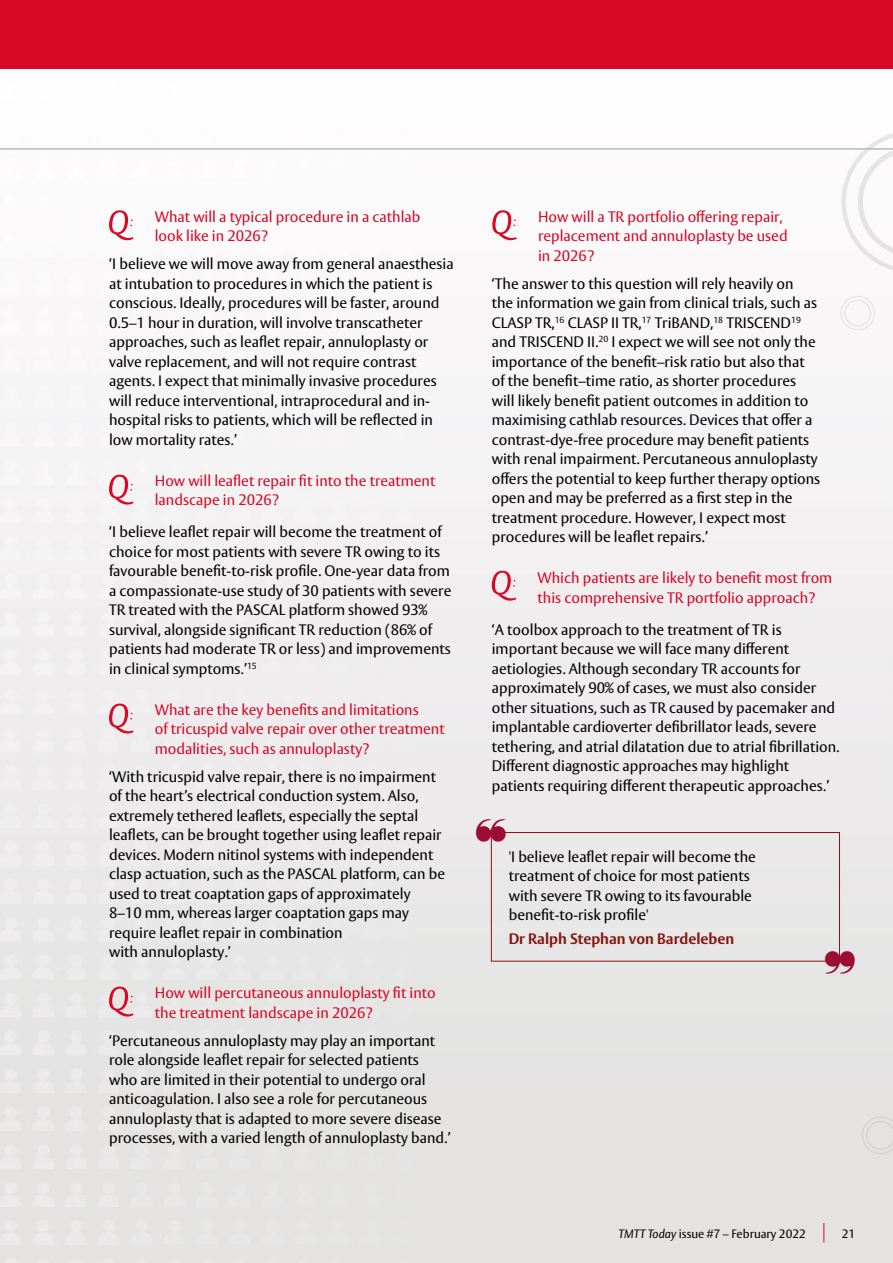
<style>
.page{position:relative;width:893px;height:1263px;background:#fff}
.page>*{position:absolute;margin:0;border:0;box-sizing:border-box;transform-origin:0 0}
.t1{font:15px/19.5px "Vesta Pro";color:#000}
.t2{font:15px/19.5px "Vesta Pro";color:#d70926}
.t3{font:700 15px "Vesta Pro";color:#85150f}
.t4{font:12px "Vesta Pro";color:#000}
.s1{font-style:italic}
</style>
<div class="page">
<img style="left:0;top:68px;width:893px;height:1195px">
<div style="left:0;top:0;width:893px;height:68px;background:#d70926"></div>
<div style="left:840px;top:296px;width:35px;height:34px;border:1px solid #898c8a;border-radius:50%"></div>
<div style="left:844px;top:300px;width:27px;height:26px;border:1px solid #898c8a;border-radius:50%"></div>
<svg style="left:841px;top:130px;width:52px;height:143px"></svg>
<svg style="left:862px;top:1116px;width:31px;height:38px"></svg>
<svg style="left:109px;top:210px;width:25px;height:30px"></svg>
<svg style="left:109px;top:986px;width:25px;height:30px"></svg>
<svg style="left:492px;top:210px;width:25px;height:30px"></svg>
<svg style="left:492px;top:571px;width:24px;height:30px"></svg>
<svg style="left:109px;top:703px;width:25px;height:30px"></svg>
<svg style="left:109px;top:475px;width:25px;height:30px"></svg>
<div style="left:491px;top:832px;width:349px;height:129px;border:1px solid #85150f"></div>
<svg style="left:823px;top:1223px;width:1px;height:19px"></svg>
<hr style="left:0;top:148px;width:893px;height:2px;background:#b8bab9">
<svg style="left:476px;top:819px;width:30px;height:22px"></svg>
<svg style="left:825px;top:951px;width:30px;height:22px"></svg>
<p class="t2" style="left:155px;top:207px;width:267px">What will a typical procedure in a cathlab look like in 2026?</p>
<p class="t1" style="left:109px;top:254px;width:346px">‘I believe we will move away from general anaesthesia at intubation to procedures in which the patient is conscious. Ideally, procedures will be faster, around 0.5–1 hour in duration, will involve transcatheter approaches, such as leaflet repair, annuloplasty or valve replacement, and will not require contrast agents. I expect that minimally invasive procedures will reduce interventional, intraprocedural and in&shy;hospital risks to patients, which will be reflected in low mortality rates.’</p>
<p class="t2" style="left:155px;top:470px;width:282px">How will leaflet repair fit into the treatment landscape in 2026?</p>
<p class="t1" style="left:109px;top:522px;width:344px">‘I believe leaflet repair will become the treatment of choice for most patients with severe TR owing to its favourable benefit-to-risk profile. One-year data from a compassionate-use study of 30 patients with severe TR treated with the PASCAL platform showed 93% survival, alongside significant TR reduction (86% of patients had moderate TR or less) and improvements in clinical symptoms.’<sup>15</sup></p>
<p class="t2" style="left:155px;top:699px;width:291px">What are the key benefits and limitations<br>of tricuspid valve repair over other treatment modalities, such as annuloplasty?</p>
<p class="t1" style="left:109px;top:766px;width:338px">‘With tricuspid valve repair, there is no impairment of the heart’s electrical conduction system. Also, extremely tethered leaflets, especially the septal leaflets, can be brought together using leaflet repair devices. Modern nitinol systems with independent clasp actuation, such as the PASCAL platform, can be used to treat coaptation gaps of approximately 8–10 mm, whereas larger coaptation gaps may require leaflet repair in combination<br>with annuloplasty.’</p>
<p class="t2" style="left:155px;top:983px;width:282px">How will percutaneous annuloplasty fit into the treatment landscape in 2026?</p>
<p class="t1" style="left:109px;top:1030px;width:343px">‘Percutaneous annuloplasty may play an important role alongside leaflet repair for selected patients who are limited in their potential to undergo oral anticoagulation. I also see a role for percutaneous annuloplasty that is adapted to more severe disease processes, with a varied length of annuloplasty band.’</p>
<p class="t2" style="left:538px;top:207px;width:251px">How will a TR portfolio offering repair, replacement and annuloplasty be used in 2026?</p>
<p class="t1" style="left:492px;top:274px;width:330px">‘The answer to this question will rely heavily on<br>the information we gain from clinical trials, such as CLASP TR,<sup>16</sup> CLASP II TR,<sup>17</sup> TriBAND,<sup>18</sup> TRISCEND<sup>19 </sup>and TRISCEND II.<sup>20</sup> I expect we will see not only the importance of the benefit–risk ratio but also that of the benefit–time ratio, as shorter procedures will likely benefit patient outcomes in addition to maximising cathlab resources. Devices that offer a contrast-dye-free procedure may benefit patients with renal impairment. Percutaneous annuloplasty offers the potential to keep further therapy options open and may be preferred as a first step in the treatment procedure. However, I expect most procedures will be leaflet repairs.’</p>
<p class="t2" style="left:537px;top:568px;width:296px">Which patients are likely to benefit most from this comprehensive TR portfolio approach?</p>
<p class="t1" style="left:492px;top:620px;width:349px">‘A toolbox approach to the treatment of TR is important because we will face many different aetiologies. Although secondary TR accounts for approximately 90% of cases, we must also consider other situations, such as TR caused by pacemaker and implantable cardioverter defibrillator leads, severe tethering, and atrial dilatation due to atrial fibrillation.<br>Different diagnostic approaches may highlight patients requiring different therapeutic approaches.’</p>
<p class="t1" style="left:509px;top:846px;width:249px">'I believe leaflet repair will become the treatment of choice for most patients with severe TR owing to its favourable benefit-to-risk profile'</p>
<p class="t3" style="left:509px;top:929px;width:227px">Dr Ralph Stephan von Bardeleben</p>
<p class="t4" style="left:619px;top:1226px;width:189px"><span class="s1">TMTT Today</span> issue #7 – February 2022</p>
<p class="t4" style="left:842px;top:1226px;width:15px">21</p>
</div>
